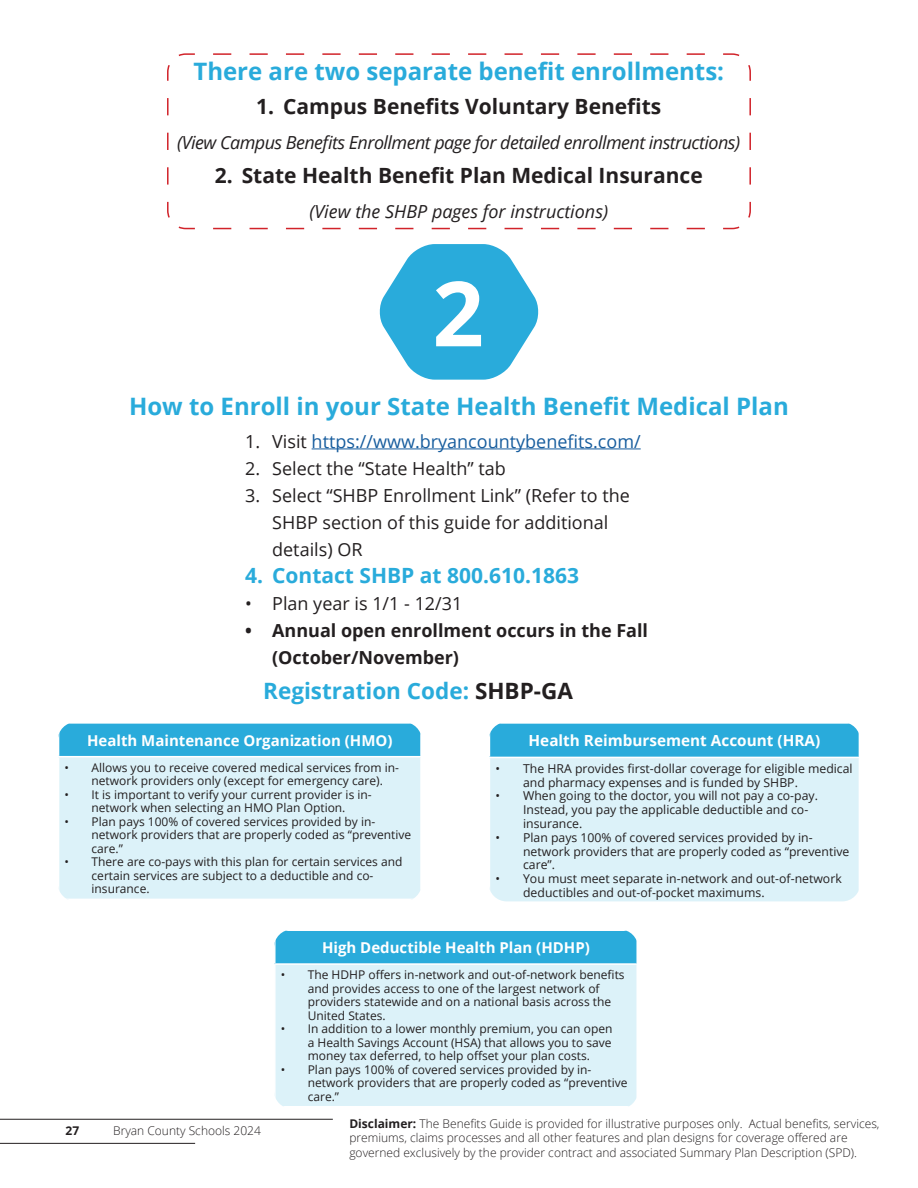
<style>
.page{position:relative;width:918px;height:1188px;background:#fff}
.page>*{position:absolute;margin:0;border:0;box-sizing:border-box;transform-origin:0 0}
.t1{font:700 90px "Open Sans";color:#fff}
.t2{font:700 24px "Open Sans";color:#29abdb}
.t3{font:700 22.5px "Open Sans";color:#29abdb}
.t4{font:700 21px "Open Sans";color:#231f20}
.t5{font:700 21px "Open Sans";color:#29abdb}
.t6{font:18px/27px "Open Sans";color:#231f20}
.t7{font:italic 18px "Open Sans";letter-spacing:-.03em;color:#231f20}
.t8{font:700 18px/27px "Open Sans";color:#231f20}
.t9{font:18px "Open Sans";color:#175d9e}
.t10{font:italic 18px "Open Sans";color:#231f20}
.t11{font:700 15.3px "Open Sans";color:#fff}
.t12{font:700 15px "Open Sans";color:#fff}
.t13{font:12.3px/13.8px "Open Sans";color:#231f20}
.t14{font:12px/13.5px "Open Sans";color:#231f20}
.t15{font:300 12px/14.4px "Open Sans";color:#231f20}
.t16{font:700 12px "Open Sans";color:#231f20}
.s1{color:#231f20}
.s2{font-weight:700}
</style>
<div class="page">
<hr style="left:0;top:1119px;width:333px;height:1px;background:#231f20">
<hr style="left:0;top:1143px;width:195px;height:1px;background:#231f20">
<svg style="left:379px;top:244px;width:160px;height:136px"></svg>
<hr style="left:312px;top:448px;width:329px;height:1px;background:#175d9e">
<svg style="left:167px;top:53px;width:584px;height:177px"></svg>
<div style="left:59px;top:723px;width:362px;height:34px;background:#29abdb"></div>
<div style="left:59px;top:757px;width:361px;height:142px;background:#dcf2f9"></div>
<hr style="left:58px;top:722px;width:364px;height:2px;background:#fff">
<hr style="left:420px;top:724px;width:2px;height:32px;background:#fff">
<hr style="left:58px;top:756px;width:364px;height:1px;background:#fff">
<div style="left:489px;top:723px;width:370px;height:34px;background:#29abdb"></div>
<div style="left:490px;top:758px;width:369px;height:143px;background:#dcf2f9"></div>
<hr style="left:489px;top:722px;width:371px;height:2px;background:#fff">
<hr style="left:489px;top:724px;width:1px;height:33px;background:#fff">
<div style="left:275px;top:930px;width:362px;height:34px;background:#29abdb"></div>
<div style="left:276px;top:965px;width:360px;height:141px;background:#dcf2f9"></div>
<hr style="left:274px;top:929px;width:364px;height:2px;background:#fff">
<hr style="left:274px;top:931px;width:2px;height:32px;background:#fff">
<hr style="left:636px;top:931px;width:2px;height:32px;background:#fff">
<hr style="left:274px;top:963px;width:364px;height:2px;background:#fff">
<h2 class="t2" style="left:193px;top:54px;width:532px">There are two separate benefit enrollments:</h2>
<h3 class="t4" style="left:256px;top:92px;width:407px">1. Campus Benefits Voluntary Benefits</h3>
<h3 class="t7" style="left:177px;top:130px;width:564px">(View Campus Benefits Enrollment page for detailed enrollment instructions)</h3>
<h3 class="t4" style="left:215px;top:161px;width:490px">2. State Health Benefit Plan Medical Insurance</h3>
<h3 class="t10" style="left:309px;top:199px;width:300px">(View the SHBP pages for instructions)</h3>
<h1 class="t1" style="left:433px;top:250px;width:53px">2</h1>
<h2 class="t2" style="left:129px;top:389px;width:661px">How to Enroll in your State Health Benefit Medical Plan</h2>
<h3 class="t9" style="left:245px;top:429px;width:397px"><span class="s1">1. Visit</span> https://www.bryancountybenefits.com/</h3>
<h3 class="t6" style="left:245px;top:454px;width:262px">2. Select the “State Health” tab</h3>
<h3 class="t6" style="left:272px;top:481px;width:359px;text-indent:-27px">3. Select “SHBP Enrollment Link” (Refer to the<br>SHBP section of this guide for additional details) OR</h3>
<h3 class="t5" style="left:245px;top:560px;width:335px">4. Contact SHBP at 800.610.1863</h3>
<h3 class="t6" style="left:245px;top:589px;width:219px">• Plan year is 1/1 - 12/31</h3>
<h3 class="t8" style="left:272px;top:616px;width:377px;text-indent:-27px">• Annual open enrollment occurs in the Fall (October/November)</h3>
<h3 class="t3" style="left:263px;top:675px;width:311px">Registration Code: <span class="s1">SHBP-GA</span></h3>
<p class="t12" style="left:87px;top:729px;width:307px">Health Maintenance Organization (HMO)</p>
<p class="t14" style="left:92px;top:760px;width:309px;text-indent:-27px">• Allows you to receive covered medical services from in&shy;network providers only (except for emergency care).</p>
<p class="t14" style="left:65px;top:787px;width:309px;text-align:center">• It is important to verify your current provider is in&shy;network when selecting an HMO Plan Option.</p>
<p class="t14" style="left:92px;top:814px;width:321px;text-indent:-27px">• Plan pays 100% of covered services provided by in&shy;network providers that are properly coded as “preventive care.”</p>
<p class="t14" style="left:92px;top:855px;width:312px;text-indent:-27px">• There are co-pays with this plan for certain services and certain services are subject to a deductible and co&shy;insurance.</p>
<p class="t11" style="left:529px;top:730px;width:293px">Health Reimbursement Account (HRA)</p>
<p class="t13" style="left:523px;top:761px;width:331px;text-indent:-28px">• The HRA provides first-dollar coverage for eligible medical and pharmacy expenses and is funded by SHBP.</p>
<p class="t13" style="left:523px;top:789px;width:296px;text-indent:-28px">• When going to the doctor, you will not pay a co-pay.<br>Instead, you pay the applicable deductible and co&shy;insurance.</p>
<p class="t13" style="left:523px;top:830px;width:328px;text-indent:-28px">• Plan pays 100% of covered services provided by in&shy;network providers that are properly coded as “preventive care”.</p>
<p class="t13" style="left:523px;top:871px;width:320px;text-indent:-28px">• You must meet separate in-network and out-of-network deductibles and out-of-pocket maximums.</p>
<p class="t12" style="left:322px;top:937px;width:269px">High Deductible Health Plan (HDHP)</p>
<p class="t14" style="left:308px;top:968px;width:318px;text-indent:-27px">• The HDHP offers in-network and out-of-network benefits and provides access to one of the largest network of providers statewide and on a national basis across the United States.</p>
<p class="t14" style="left:308px;top:1022px;width:306px;text-align:justify;text-indent:-27px">• In addition to a lower monthly premium, you can open a Health Savings Account (HSA) that allows you to save money tax deferred, to help offset your plan costs.</p>
<p class="t14" style="left:308px;top:1062px;width:321px;text-indent:-27px">• Plan pays 100% of covered services provided by in&shy;network providers that are properly coded as “preventive care.”</p>
<p class="t16" style="left:65px;top:1122px;width:16px">27</p>
<p class="t15" style="left:113px;top:1123px;width:149px">Bryan County Schools 2024</p>
<p class="t15" style="left:349px;top:1116px;width:532px"><span class="s2">Disclaimer:</span> The Benefits Guide is provided for illustrative purposes only. Actual benefits, services, premiums, claims processes and all other features and plan designs for coverage offered are governed exclusively by the provider contract and associated Summary Plan Description (SPD).</p>
</div>
